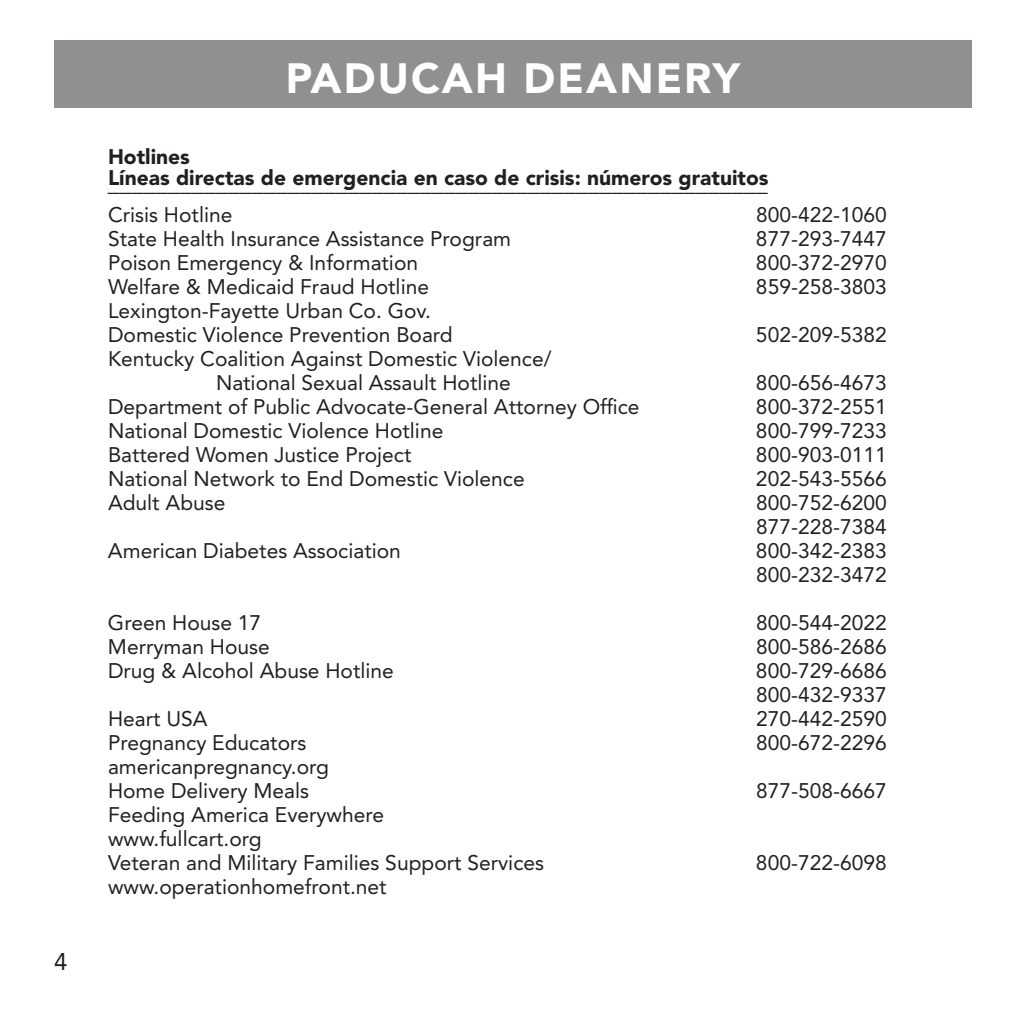
<style>
.page{position:relative;width:1026px;height:1026px;background:#fff}
.page>*{position:absolute;margin:0;border:0;box-sizing:border-box;transform-origin:0 0}
.t1{font:900 42px "Avenir LT Std";letter-spacing:.05em;color:#fff}
.t2{font:900 24px "Avenir LT Std";color:#231f20}
.t3{font:24px "Avenir LT Std";color:#231f20}
.t4{font:21px/24px "Avenir LT Std";color:#231f20}
.t5{font:900 21px "Avenir LT Std";color:#231f20}
</style>
<div class="page">
<div style="left:54px;top:40px;width:918px;height:68px;background:#918f8f"></div>
<p class="t3" style="left:54px;top:951px;width:15px">4</p>
<h1 class="t1" style="left:286px;top:61px;width:456px">PADUCAH DEANERY</h1>
<p class="t5" style="left:108px;top:148px;width:84px">Hotlines</p>
<p class="t2" style="left:108px;top:172px;width:661px">_______________________________________________________</p>
<p class="t5" style="left:108px;top:169px;width:662px">Líneas directas de emergencia en caso de crisis: números gratuitos</p>
<p class="t4" style="left:108px;top:205px;width:126px">Crisis Hotline</p>
<p class="t4" style="left:756px;top:205px;width:132px">800-422-1060</p>
<p class="t4" style="left:108px;top:229px;width:405px">State Health Insurance Assistance Program</p>
<p class="t4" style="left:756px;top:229px;width:132px">877-293-7447</p>
<p class="t4" style="left:108px;top:253px;width:312px">Poison Emergency &amp; Information</p>
<p class="t4" style="left:756px;top:253px;width:132px">800-372-2970</p>
<p class="t4" style="left:108px;top:277px;width:323px">Welfare &amp; Medicaid Fraud Hotline</p>
<p class="t4" style="left:756px;top:277px;width:132px">859-258-3803</p>
<p class="t4" style="left:108px;top:301px;width:346px">Lexington-Fayette Urban Co. Gov.<br>Domestic Violence Prevention Board</p>
<p class="t4" style="left:756px;top:325px;width:132px">502-209-5382</p>
<p class="t4" style="left:216px;top:349px;width:337px;text-indent:-108px">Kentucky Coalition Against Domestic Violence/<br>National Sexual Assault Hotline</p>
<p class="t4" style="left:756px;top:373px;width:132px">800-656-4673</p>
<p class="t4" style="left:108px;top:397px;width:533px">Department of Public Advocate-General Attorney Office</p>
<p class="t4" style="left:756px;top:397px;width:132px">800-372-2551</p>
<p class="t4" style="left:108px;top:421px;width:337px">National Domestic Violence Hotline</p>
<p class="t4" style="left:756px;top:421px;width:132px">800-799-7233</p>
<p class="t4" style="left:108px;top:445px;width:305px">Battered Women Justice Project</p>
<p class="t4" style="left:756px;top:445px;width:132px">800-903-0111</p>
<p class="t4" style="left:108px;top:469px;width:418px">National Network to End Domestic Violence</p>
<p class="t4" style="left:756px;top:469px;width:132px">202-543-5566</p>
<p class="t4" style="left:108px;top:493px;width:119px">Adult Abuse</p>
<p class="t4" style="left:756px;top:493px;width:132px">800-752-6200<br>877-228-7384</p>
<p class="t4" style="left:108px;top:541px;width:294px">American Diabetes Association</p>
<p class="t4" style="left:756px;top:541px;width:132px">800-342-2383<br>800-232-3472</p>
<p class="t4" style="left:108px;top:613px;width:155px">Green House 17</p>
<p class="t4" style="left:756px;top:613px;width:132px">800-544-2022</p>
<p class="t4" style="left:108px;top:637px;width:163px">Merryman House</p>
<p class="t4" style="left:756px;top:637px;width:132px">800-586-2686</p>
<p class="t4" style="left:108px;top:661px;width:287px">Drug &amp; Alcohol Abuse Hotline</p>
<p class="t4" style="left:756px;top:661px;width:132px">800-729-6686<br>800-432-9337</p>
<p class="t4" style="left:108px;top:709px;width:101px">Heart USA</p>
<p class="t4" style="left:756px;top:709px;width:132px">270-442-2590</p>
<p class="t4" style="left:108px;top:733px;width:200px">Pregnancy Educators</p>
<p class="t4" style="left:756px;top:733px;width:132px">800-672-2296</p>
<p class="t4" style="left:108px;top:757px;width:223px">americanpregnancy.org<br>Home Delivery Meals</p>
<p class="t4" style="left:756px;top:781px;width:132px">877-508-6667</p>
<p class="t4" style="left:108px;top:805px;width:438px">Feeding America Everywhere<br>www.fullcart.org<br>Veteran and Military Families Support Services</p>
<p class="t4" style="left:108px;top:877px;width:280px">www.operationhomefront.net</p>
<p class="t4" style="left:756px;top:853px;width:132px">800-722-6098</p>
</div>
